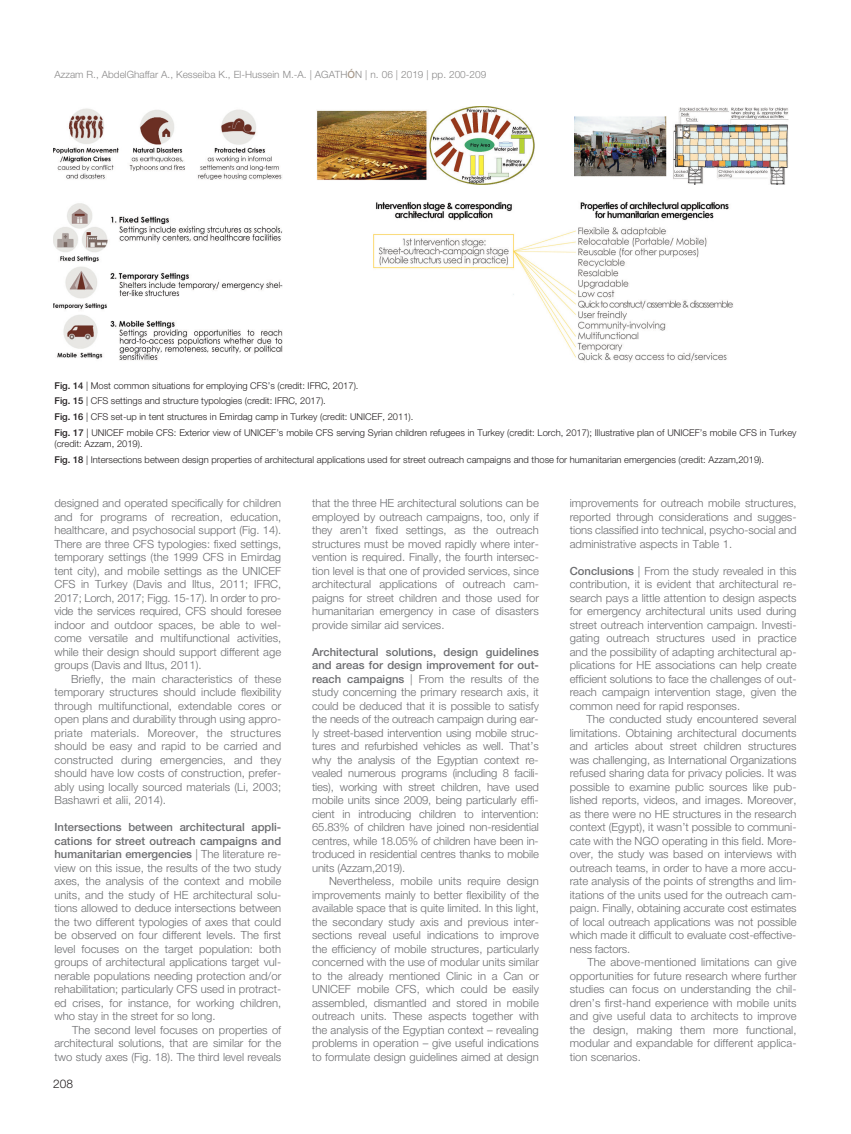
<style>
.page{position:relative;width:851px;height:1134px;background:#fff}
.page>*{position:absolute;margin:0;border:0;box-sizing:border-box;transform-origin:0 0}
.t1{font:300 11.88px "Helvetica Neue LT Std";color:#231f20}
.t2{font:300 11.25px/13.5px "Helvetica Neue LT Std";color:#6c6d70;text-align:justify}
.t3{font:300 10px "Helvetica Neue LT Std";color:#8a8989}
.t4{font:300 9.38px/15.8px "Helvetica Neue LT Std";color:#231f20}
.s1{font-weight:500;color:#a79889}
.s2{font-weight:500}
</style>
<div class="page">
<img style="left:317px;top:106px;width:218px;height:79px">
<img style="left:574px;top:107px;width:215px;height:78px">
<img style="left:373px;top:201px;width:360px;height:161px">
<img style="left:53px;top:108px;width:229px;height:72px">
<img style="left:53px;top:203px;width:229px;height:158px">
<p class="t3" style="left:54px;top:70px;width:433px">Azzam R., AbdelGhaffar A., Kesseiba K., El-Hussein M.-A. | AGATH<span class="s1">Ó</span>N | n. 06 | 2019 | pp. 200-209</p>
<p class="t4" style="left:54px;top:378px;width:743px"><span class="s2">Fig. 14</span> | Most common situations for employing CFS’s (credit: IFRC, 2017).<br><span class="s2">Fig. 15</span> | CFS settings and structure typologies (credit: IFRC, 2017).<br><span class="s2">Fig. 16</span> | CFS set-up in tent structures in Emirdag camp in Turkey (credit: UNICEF, 2011).<br><span class="s2">Fig. 17</span> | UNICEF mobile CFS: Exterior view of UNICEF’s mobile CFS serving Syrian children refugees in Turkey (credit: Lorch, 2017); Illustrative plan of UNICEF’s mobile CFS in Turkey</p>
<p class="t4" style="left:54px;top:437px;width:711px">(credit: Azzam, 2019).<br><span class="s2">Fig. 18</span> | Intersections between design properties of architectural applications used for street outreach campaigns and those for humanitarian emergencies (credit: Azzam,2019).</p>
<p class="t2" style="left:54px;top:497px;width:228px">designed and operated specifically for children and for programs of recreation, education, healthcare, and psychosocial support (Fig. 14).<br>There are three CFS typologies: fixed settings, temporary settings (the 1999 CFS in Emirdag tent city), and mobile settings as the UNICEF CFS in Turkey (Davis and Iltus, 2011; IFRC, 2017; Lorch, 2017; Figg. 15-17). In order to pro&shy;vide the services required, CFS should foresee indoor and outdoor spaces, be able to wel&shy;come versatile and multifunctional activities, while their design should support different age groups (Davis and Iltus, 2011).</p>
<p class="t2" style="left:54px;top:673px;width:228px;text-indent:17px">Briefly, the main characteristics of these temporary structures should include flexibility through multifunctional, extendable cores or open plans and durability through using appro&shy;priate materials. Moreover, the structures should be easy and rapid to be carried and constructed during emergencies, and they should have low costs of construction, prefer&shy;ably using locally sourced materials (Li, 2003; Bashawri et alii, 2014).</p>
<p class="t2" style="left:54px;top:821px;width:228px"><span class="s2">Intersections between architectural appli&shy;cations for street outreach campaigns and humanitarian emergencies</span> | The literature re&shy;view on this issue, the results of the two study axes, the analysis of the context and mobile units, and the study of HE architectural solu&shy;tions allowed to deduce intersections between the two different typologies of axes that could be observed on four different levels. The first level focuses on the target population: both groups of architectural applications target vul&shy;nerable populations needing protection and/or rehabilitation; particularly CFS used in protract&shy;ed crises, for instance, for working children, who stay in the street for so long.</p>
<p class="t2" style="left:54px;top:1024px;width:228px;text-indent:18px">The second level focuses on properties of architectural solutions, that are similar for the two study axes (Fig. 18). The third level reveals</p>
<p class="t1" style="left:53px;top:1079px;width:21px">208</p>
<p class="t2" style="left:312px;top:497px;width:228px">that the three HE architectural solutions can be employed by outreach campaigns, too, only if they aren’t fixed settings, as the outreach structures must be moved rapidly where inter&shy;vention is required. Finally, the fourth intersec&shy;tion level is that one of provided services, since architectural applications of outreach cam&shy;paigns for street children and those used for humanitarian emergency in case of disasters provide similar aid services.</p>
<p class="t2" style="left:312px;top:646px;width:228px"><span class="s2">Architectural solutions, design guidelines and areas for design improvement for out&shy;reach campaigns</span> | From the results of the study concerning the primary research axis, it could be deduced that it is possible to satisfy the needs of the outreach campaign during ear&shy;ly street-based intervention using mobile struc&shy;tures and refurbished vehicles as well. That’s why the analysis of the Egyptian context re&shy;vealed numerous programs (including 8 facili&shy;ties), working with street children, have used mobile units since 2009, being particularly effi&shy;cient in introducing children to intervention:<br>65.83% of children have joined non-residential centres, while 18.05% of children have been in&shy;troduced in residential centres thanks to mobile units (Azzam,2019).</p>
<p class="t2" style="left:312px;top:875px;width:228px;text-indent:17px">Nevertheless, mobile units require design improvements mainly to better flexibility of the available space that is quite limited. In this light, the secondary study axis and previous inter&shy;sections reveal useful indications to improve the efficiency of mobile structures, particularly concerned with the use of modular units similar to the already mentioned Clinic in a Can or UNICEF mobile CFS, which could be easily assembled, dismantled and stored in mobile outreach units. These aspects together with the analysis of the Egyptian context – revealing problems in operation – give useful indications to formulate design guidelines aimed at design</p>
<p class="t2" style="left:569px;top:497px;width:228px">improvements for outreach mobile structures, reported through considerations and sugges&shy;tions classified into technical, psycho-social and administrative aspects in Table 1.</p>
<p class="t2" style="left:569px;top:565px;width:228px"><span class="s2">Conclusions</span> | From the study revealed in this contribution, it is evident that architectural re&shy;search pays a little attention to design aspects for emergency architectural units used during street outreach intervention campaign. Investi&shy;gating outreach structures used in practice and the possibility of adapting architectural ap&shy;plications for HE associations can help create efficient solutions to face the challenges of out&shy;reach campaign intervention stage, given the common need for rapid responses.</p>
<p class="t2" style="left:569px;top:713px;width:228px;text-indent:17px">The conducted study encountered several limitations. Obtaining architectural documents and articles about street children structures was challenging, as International Organizations refused sharing data for privacy policies. It was possible to examine public sources like pub&shy;lished reports, videos, and images. Moreover, as there were no HE structures in the research context (Egypt), it wasn’t possible to communi&shy;cate with the NGO operating in this field. More&shy;over, the study was based on interviews with outreach teams, in order to have a more accu&shy;rate analysis of the points of strengths and lim&shy;itations of the units used for the outreach cam&shy;paign. Finally, obtaining accurate cost estimates of local outreach applications was not possible which made it difficult to evaluate cost-effective&shy;ness factors.</p>
<p class="t2" style="left:569px;top:956px;width:228px;text-indent:18px">The above-mentioned limitations can give opportunities for future research where further studies can focus on understanding the chil&shy;dren’s first-hand experience with mobile units and give useful data to architects to improve the design, making them more functional, modular and expandable for different applica&shy;tion scenarios.</p>
</div>
